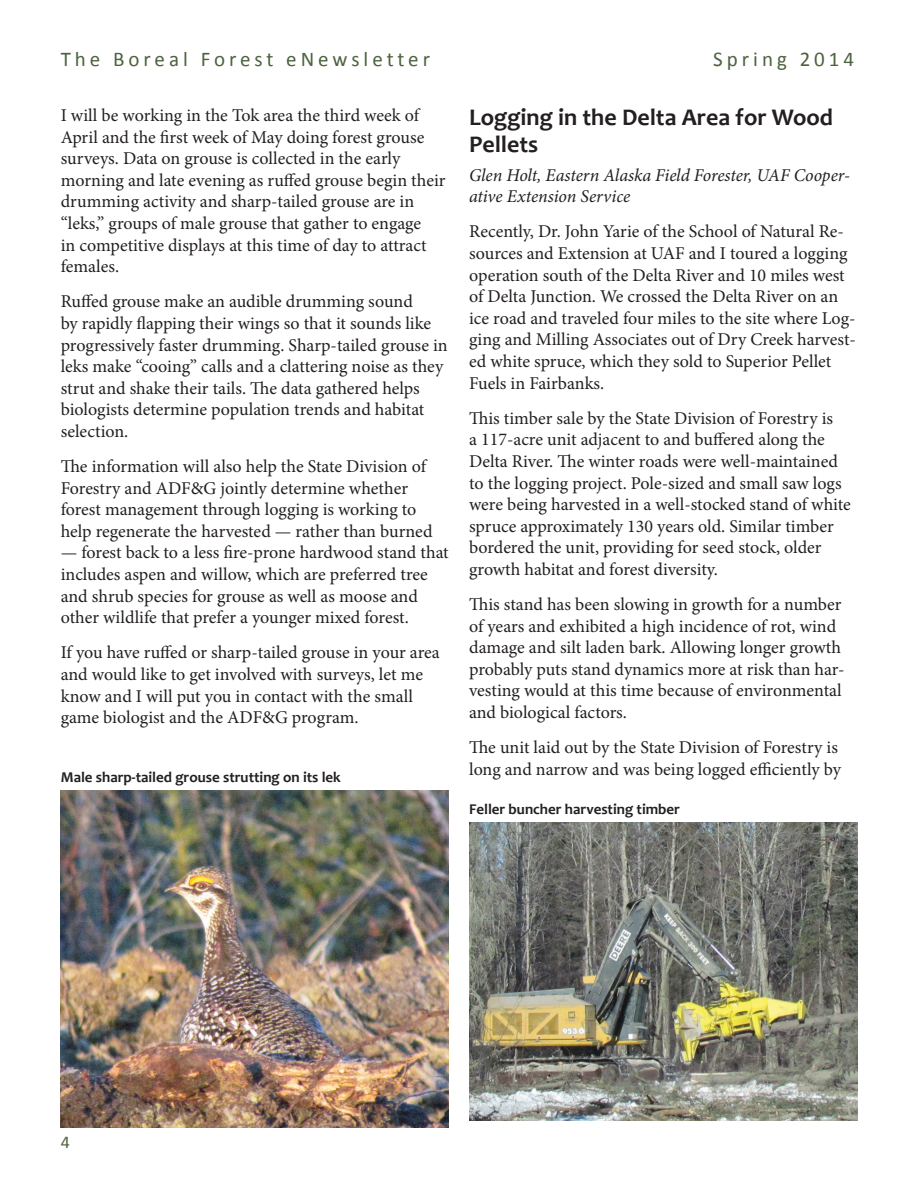
<style>
.page{position:relative;width:918px;height:1188px;background:#fff}
.page>*{position:absolute;margin:0;border:0;box-sizing:border-box;transform-origin:0 0}
.t1{font:700 24px/27px "Candara";color:#231f20}
.t2{font:21px "Calibri";letter-spacing:.19em;color:#4c633e}
.Text{font:18px/21.6px "Minion Pro";letter-spacing:-.005em;color:#231f20}
.Text-2{font:italic 18px/21.6px "Minion Pro";letter-spacing:-.005em;color:#231f20}
.t3{font:18px "Calibri";color:#4c633e}
.Text-3{font:700 15px "Candara";color:#231f20}
</style>
<div class="page">
<img style="left:469px;top:823px;width:388px;height:297px">
<img style="left:61px;top:790px;width:388px;height:338px">
<p class="t2" style="left:61px;top:46px;width:371px">The Boreal Forest eNewsletter</p>
<p class="t2" style="left:713px;top:46px;width:142px">Spring 2014</p>
<p class="Text" style="left:61px;top:105px;width:386px">I will be working in the Tok area the third week of April and the first week of May doing forest grouse surveys. Data on grouse is collected in the early morning and late evening as ruffed grouse begin their drumming activity and sharp-tailed grouse are in “leks,” groups of male grouse that gather to engage<br>in competitive displays at this time of day to attract females.</p>
<p class="Text" style="left:61px;top:291px;width:389px">Ruffed grouse make an audible drumming sound<br>by rapidly flapping their wings so that it sounds like progressively faster drumming. Sharp-tailed grouse in leks make “cooing” calls and a clattering noise as they strut and shake their tails. The data gathered helps biologists determine population trends and habitat selection.</p>
<p class="Text" style="left:61px;top:456px;width:373px">The information will also help the State Division of Forestry and ADF&amp;G jointly determine whether forest management through logging is working to help regenerate the harvested — rather than burned</p>
<p class="Text" style="left:61px;top:542px;width:389px">— forest back to a less fire-prone hardwood stand that includes aspen and willow, which are preferred tree and shrub species for grouse as well as moose and other wildlife that prefer a younger mixed forest.</p>
<p class="Text" style="left:61px;top:642px;width:381px">If you have ruffed or sharp-tailed grouse in your area and would like to get involved with surveys, let me know and I will put you in contact with the small game biologist and the ADF&amp;G program.</p>
<p class="Text-3" style="left:61px;top:768px;width:282px">Male sharp-tailed grouse strutting on its lek</p>
<p class="t1" style="left:469px;top:104px;width:366px">Logging in the Delta Area for Wood<br>Pellets</p>
<p class="Text-2" style="left:469px;top:164px;width:382px">Glen Holt, Eastern Alaska Field Forester, UAF Cooper&shy;ative Extension Service</p>
<p class="Text" style="left:469px;top:221px;width:388px">Recently, Dr. John Yarie of the School of Natural Re&shy;sources and Extension at UAF and I toured a logging operation south of the Delta River and 10 miles west of Delta Junction. We crossed the Delta River on an ice road and traveled four miles to the site where Log&shy;ging and Milling Associates out of Dry Creek harvest&shy;ed white spruce, which they sold to Superior Pellet Fuels in Fairbanks.</p>
<p class="Text" style="left:469px;top:407px;width:383px">This timber sale by the State Division of Forestry is<br>a 117-acre unit adjacent to and buffered along the Delta River. The winter roads were well-maintained to the logging project. Pole-sized and small saw logs were being harvested in a well-stocked stand of white spruce approximately 130 years old. Similar timber bordered the unit, providing for seed stock, older growth habitat and forest diversity.</p>
<p class="Text" style="left:469px;top:594px;width:377px">This stand has been slowing in growth for a number of years and exhibited a high incidence of rot, wind damage and silt laden bark. Allowing longer growth probably puts stand dynamics more at risk than har&shy;vesting would at this time because of environmental and biological factors.</p>
<p class="Text" style="left:469px;top:737px;width:373px">The unit laid out by the State Division of Forestry is long and narrow and was being logged efficiently by</p>
<p class="Text-3" style="left:469px;top:800px;width:212px">Feller buncher harvesting timber</p>
<p class="t3" style="left:61px;top:1130px;width:11px">4</p>
</div>
